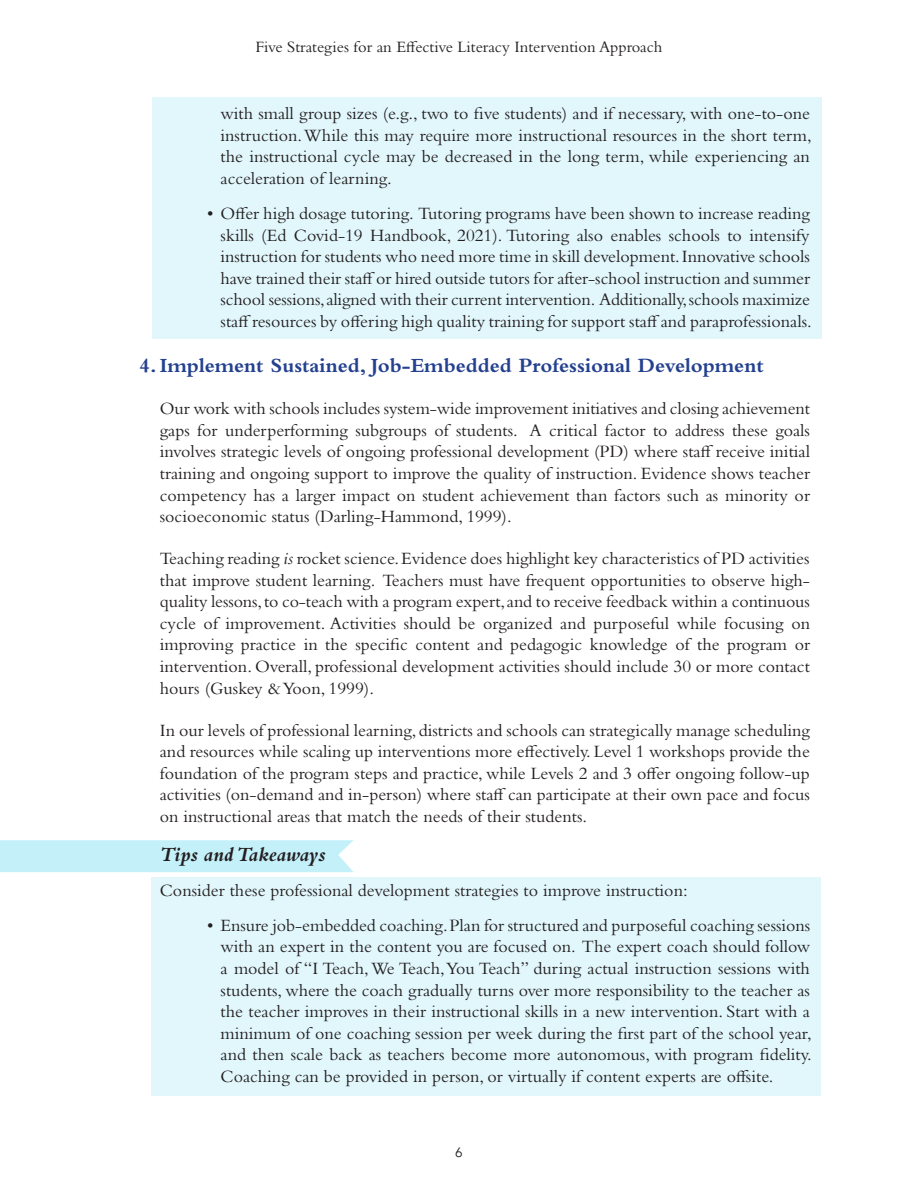
<style>
.page{position:relative;width:918px;height:1188px;background:#fff}
.page>*{position:absolute;margin:0;border:0;box-sizing:border-box;transform-origin:0 0}
.t1{font:700 21px "Bembo Std";color:#24418f}
.t2{font:italic 700 21px "Bembo Std";color:#231f20}
.t3{font:18px/21.6px "Bembo Std";color:#231f20;text-align:justify}
.t4{font:16.5px "Bembo Std";color:#231f20}
.t5{font:13.5px "Avenir";color:#231f20}
.s1{font-style:italic}
</style>
<div class="page">
<div style="left:151px;top:878px;width:670px;height:218px;background:#e1f7fc"></div>
<div style="left:152px;top:97px;width:670px;height:242px;background:#e1f7fc"></div>
<div style="left:0;top:840px;width:354px;height:32px;background:#c4f0fa"></div>
<p class="t4" style="left:256px;top:37px;width:408px">Five Strategies for an Effective Literacy Intervention Approach</p>
<p class="t3" style="left:221px;top:102px;width:593px">with small group sizes (e.g., two to five students) and if necessary, with one-to-one instruction. While this may require more instructional resources in the short term, the instructional cycle may be decreased in the long term, while experiencing an acceleration of learning.</p>
<p class="t3" style="left:221px;top:202px;width:593px;text-align:left;text-indent:-14px">• Offer high dosage tutoring. Tutoring programs have been shown to increase reading skills (Ed Covid-19 Handbook, 2021). Tutoring also enables schools to intensify instruction for students who need more time in skill development. Innovative schools have trained their staff or hired outside tutors for after-school instruction and summer school sessions, aligned with their current intervention. Additionally, schools maximize staff resources by offering high quality training for support staff and paraprofessionals.</p>
<p class="t1" style="left:140px;top:354px;width:626px">4.Implement Sustained, Job-Embedded Professional Development</p>
<p class="t3" style="left:160px;top:397px;width:652px">Our work with schools includes system-wide improvement initiatives and closing achievement gaps for underperforming subgroups of students. A critical factor to address these goals involves strategic levels of ongoing professional development (PD) where staff receive initial training and ongoing support to improve the quality of instruction. Evidence shows teacher competency has a larger impact on student achievement than factors such as minority or socioeconomic status (Darling-Hammond, 1999).</p>
<p class="t3" style="left:160px;top:547px;width:652px">Teaching reading <span class="s1">is</span> rocket science. Evidence does highlight key characteristics of PD activities that improve student learning. Teachers must have frequent opportunities to observe high&shy;quality lessons, to co-teach with a program expert, and to receive feedback within a continuous cycle of improvement. Activities should be organized and purposeful while focusing on improving practice in the specific content and pedagogic knowledge of the program or intervention. Overall, professional development activities should include 30 or more contact hours (Guskey &amp; Yoon, 1999).</p>
<p class="t3" style="left:160px;top:719px;width:652px">In our levels of professional learning, districts and schools can strategically manage scheduling and resources while scaling up interventions more effectively. Level 1 workshops provide the foundation of the program steps and practice, while Levels 2 and 3 offer ongoing follow-up activities (on-demand and in-person) where staff can participate at their own pace and focus on instructional areas that match the needs of their students.</p>
<p class="t2" style="left:160px;top:842px;width:167px">Tips and Takeaways</p>
<p class="t3" style="left:160px;top:879px;width:529px">Consider these professional development strategies to improve instruction:</p>
<p class="t3" style="left:221px;top:914px;width:593px;text-indent:-14px">• Ensure job-embedded coaching. Plan for structured and purposeful coaching sessions with an expert in the content you are focused on. The expert coach should follow a model of “I Teach, We Teach, You Teach” during actual instruction sessions with students, where the coach gradually turns over more responsibility to the teacher as the teacher improves in their instructional skills in a new intervention. Start with a minimum of one coaching session per week during the first part of the school year, and then scale back as teachers become more autonomous, with program fidelity.<br>Coaching can be provided in person, or virtually if content experts are offsite.</p>
<p class="t5" style="left:455px;top:1144px;width:9px">6</p>
</div>
